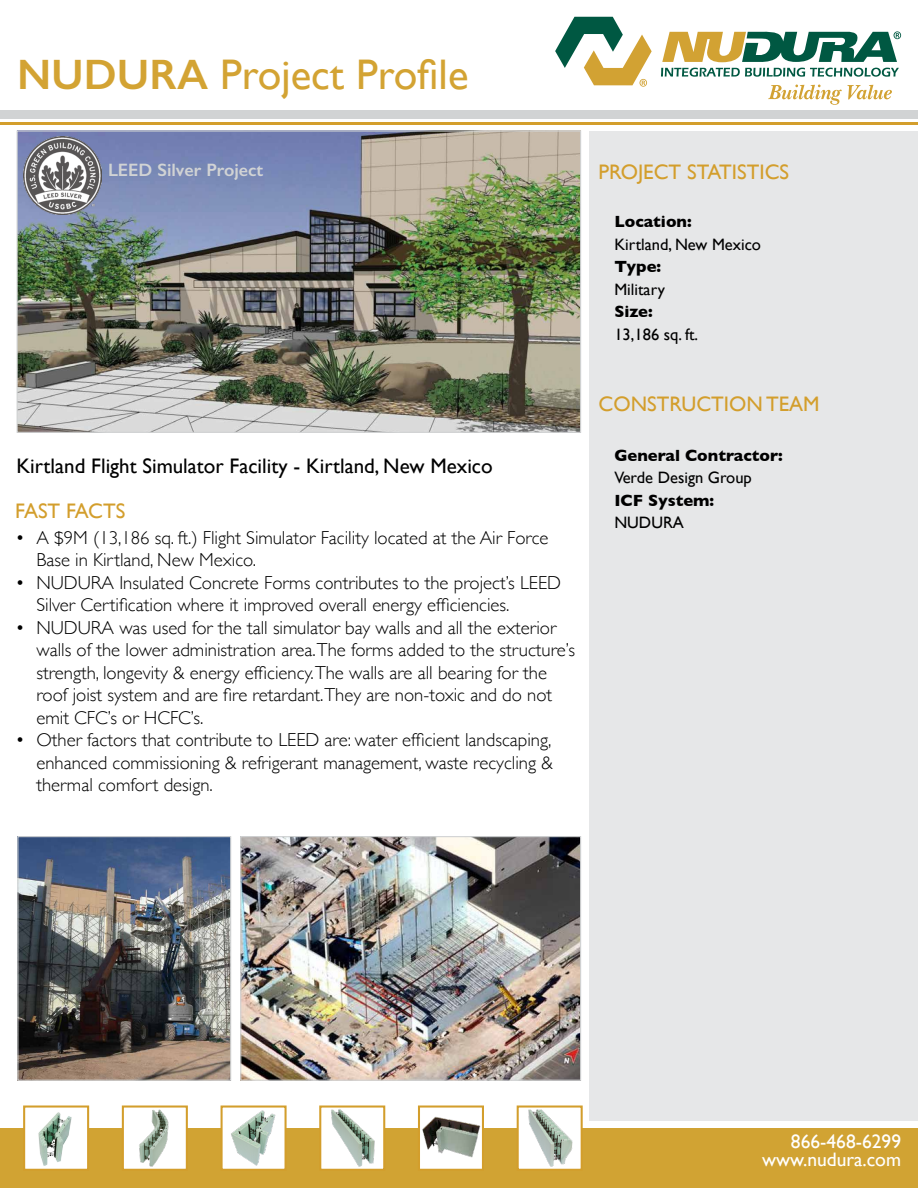
<style>
.page{position:relative;width:918px;height:1188px;background:#fff}
.page>*{position:absolute;margin:0;border:0;box-sizing:border-box;transform-origin:0 0}
.t1{font:42.75px "Gill Sans";color:#d3a333}
.t2{font:21px "Gill Sans";color:#000}
.t3{font:21px "Gill Sans";color:#d39e2c}
.t4{font:19.5px/18px "Gill Sans";color:#fff;text-align:right}
.t5{font:300 18.75px/22.5px "Gill Sans";color:#000}
.t6{font:600 18px "Gill Sans";color:#d1d3d4}
.t7{font:16.5px "Gill Sans";color:#000}
.t8{font:700 16.5px "Gill Sans";color:#000}
.s1{font-weight:600}
</style>
<div class="page">
<img style="left:19px;top:838px;width:210px;height:241px">
<div style="left:17px;top:836px;width:214px;height:245px;border:1px solid #d1d3d4"></div>
<img style="left:242px;top:838px;width:337px;height:241px">
<div style="left:240px;top:836px;width:341px;height:245px;border:1px solid #d1d3d4"></div>
<img style="left:19px;top:132px;width:560px;height:299px">
<div style="left:17px;top:130px;width:564px;height:303px;border:1px solid #d1d3d4"></div>
<div style="left:0;top:110px;width:918px;height:8px;background:#d1d3d4"></div>
<hr style="left:0;top:122px;width:918px;height:3px;background:#d39e2c">
<svg style="left:555px;top:16px;width:346px;height:89px"></svg>
<div style="left:590px;top:131px;width:328px;height:989px;background:#e6e7e8"></div>
<div style="left:0;top:1128px;width:918px;height:60px;background:#d1a333"></div>
<div style="left:24px;top:1107px;width:64px;height:63px;background:#fff"></div>
<img style="left:38px;top:1112px;width:34px;height:54px">
<div style="left:23px;top:1106px;width:66px;height:65px;border:2px solid #d39e2c"></div>
<div style="left:123px;top:1107px;width:64px;height:63px;background:#fff"></div>
<img style="left:139px;top:1109px;width:30px;height:58px">
<div style="left:122px;top:1106px;width:66px;height:65px;border:2px solid #d39e2c"></div>
<div style="left:419px;top:1107px;width:64px;height:63px;background:#fff"></div>
<img style="left:422px;top:1116px;width:59px;height:42px">
<div style="left:418px;top:1106px;width:66px;height:65px;border:2px solid #d39e2c"></div>
<div style="left:320px;top:1107px;width:64px;height:63px;background:#fff"></div>
<img style="left:331px;top:1109px;width:44px;height:58px">
<div style="left:319px;top:1106px;width:66px;height:65px;border:2px solid #d39e2c"></div>
<div style="left:222px;top:1107px;width:64px;height:63px;background:#fff"></div>
<img style="left:231px;top:1110px;width:45px;height:56px">
<div style="left:221px;top:1106px;width:66px;height:65px;border:2px solid #d39e2c"></div>
<div style="left:518px;top:1107px;width:64px;height:63px;background:#fff"></div>
<img style="left:528px;top:1110px;width:44px;height:57px">
<div style="left:517px;top:1106px;width:66px;height:65px;border:2px solid #d39e2c"></div>
<img style="left:23px;top:136px;width:79px;height:79px">
<h1 class="t1" style="left:17px;top:49px;width:453px"><span class="s1">NUDURA</span> Project Profile</h1>
<p class="t6" style="left:108px;top:159px;width:157px">LEED Silver Project</p>
<p class="t2" style="left:17px;top:454px;width:478px">Kirtland Flight Simulator Facility - Kirtland, New Mexico</p>
<p class="t3" style="left:15px;top:499px;width:112px">FAST FACTS</p>
<p class="t5" style="left:36px;top:525px;width:514px;text-indent:-21px">• A $9M (13,186 sq. ft.) Flight Simulator Facility located at the Air Force<br>Base in Kirtland, New Mexico.</p>
<p class="t5" style="left:36px;top:570px;width:526px;text-indent:-21px">• NUDURA Insulated Concrete Forms contributes to the project’s LEED<br>Silver Certification where it improved overall energy efficiencies.</p>
<p class="t5" style="left:36px;top:615px;width:540px;text-indent:-21px">• NUDURA was used for the tall simulator bay walls and all the exterior walls of the lower administration area.The forms added to the structure’s strength, longevity &amp; energy efficiency.The walls are all bearing for the roof joist system and are fire retardant.They are non-toxic and do not emit CFC’s or HCFC’s.</p>
<p class="t5" style="left:36px;top:728px;width:518px;text-align:justify;text-indent:-21px">• Other factors that contribute to LEED are: water efficient landscaping, enhanced commissioning &amp; refrigerant management, waste recycling &amp; thermal comfort design.</p>
<p class="t3" style="left:599px;top:159px;width:192px">PROJECT STATISTICS</p>
<p class="t8" style="left:614px;top:209px;width:79px">Location:</p>
<p class="t7" style="left:614px;top:235px;width:148px">Kirtland, New Mexico</p>
<p class="t8" style="left:614px;top:254px;width:48px">Type:</p>
<p class="t7" style="left:614px;top:280px;width:52px">Military</p>
<p class="t8" style="left:614px;top:299px;width:40px">Size:</p>
<p class="t7" style="left:614px;top:325px;width:85px">13,186 sq. ft.</p>
<p class="t3" style="left:599px;top:391px;width:223px">CONSTRUCTION TEAM</p>
<p class="t8" style="left:614px;top:442px;width:170px">General Contractor:</p>
<p class="t7" style="left:614px;top:468px;width:139px">Verde Design Group</p>
<p class="t8" style="left:614px;top:487px;width:101px">ICF System:</p>
<p class="t7" style="left:614px;top:513px;width:71px">NUDURA</p>
<p class="t4" style="left:762px;top:1132px;width:140px">866-468-6299 www.nudura.com</p>
</div>
